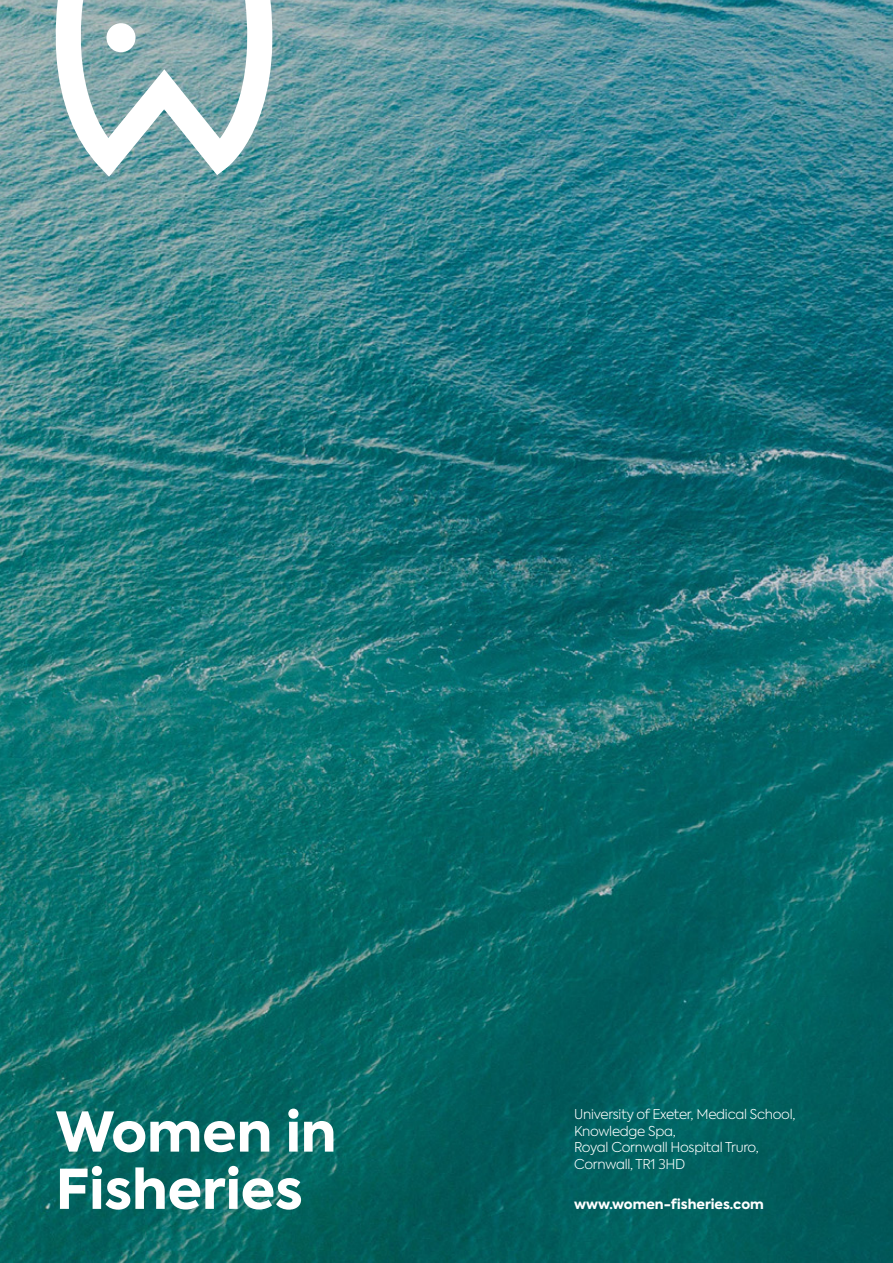
<style>
.page{position:relative;width:893px;height:1263px;background:#fff}
.page>*{position:absolute;margin:0;border:0;box-sizing:border-box;transform-origin:0 0}
.t1{font:800 54.45px/57.3px "Axiforma";color:#fff}
.t2{font:300 13.5px/16.5px "Axiforma";letter-spacing:-.02em;color:#fff}
.t3{font:800 13.5px "Axiforma";color:#fff}
</style>
<div class="page">
<img style="left:0;top:0;width:893px;height:1263px">
<svg style="left:55px;top:0;width:228px;height:177px"></svg>
<h1 class="t1" style="left:56px;top:1104px;width:282px">Women in<br>Fisheries</h1>
<p class="t2" style="left:574px;top:1106px;width:223px">University of Exeter, Medical School,<br>Knowledge Spa,<br>Royal Cornwall Hospital Truro,<br>Cornwall, TR1 3HD</p>
<p class="t3" style="left:574px;top:1195px;width:191px">www.women-fisheries.com</p>
</div>
